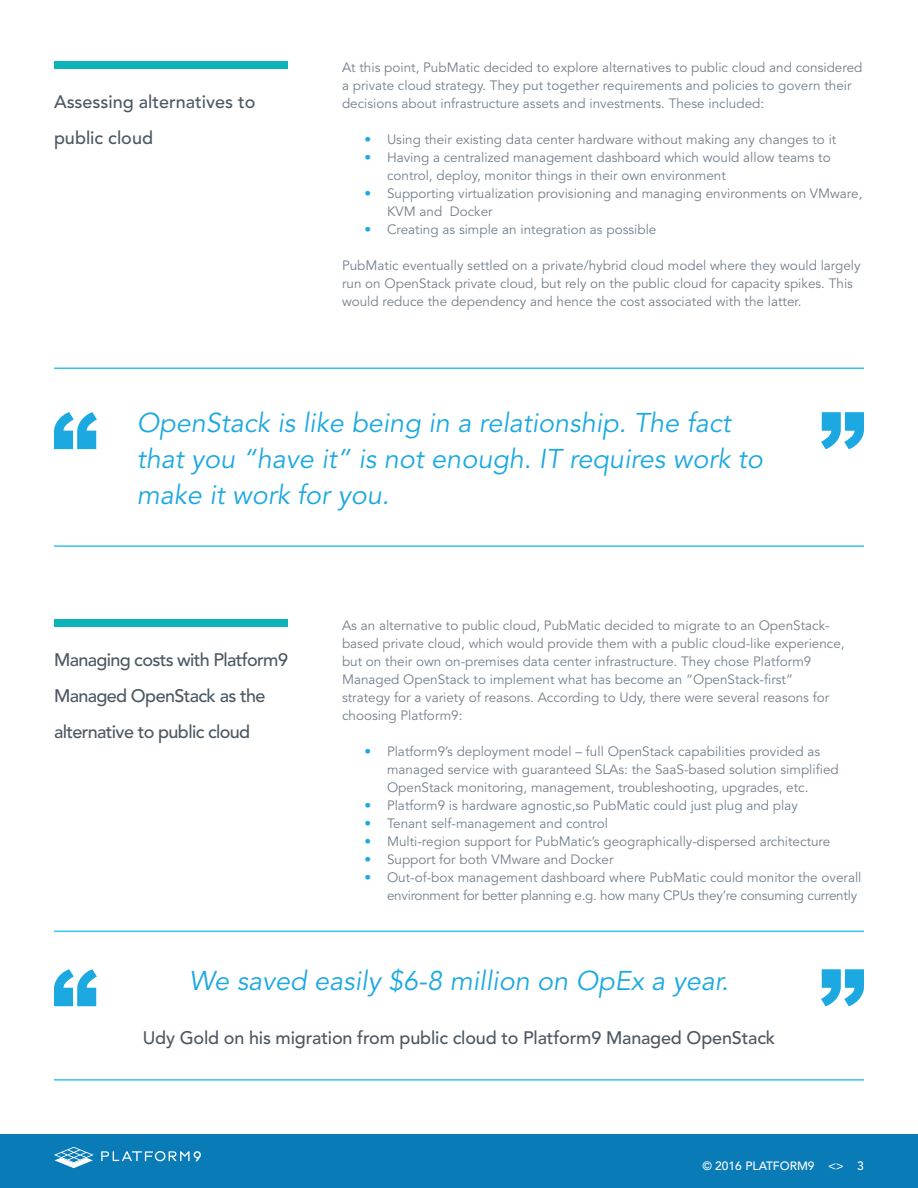
<style>
.page{position:relative;width:918px;height:1188px;background:#fff}
.page>*{position:absolute;margin:0;border:0;box-sizing:border-box;transform-origin:0 0}
.t1{font:italic 27px/36px "Avenir LT Std";color:#1ca9e1}
.t2{font:500 18px/36px "Avenir LT Std";letter-spacing:-.01em;color:#4c5862}
.t3{font:500 18px/36px "Avenir LT Std";letter-spacing:-.035em;color:#4c5862}
.t4{font:13.5px/18px "Avenir LT Std";color:#74808c}
.t5{font:13.5px/18px "Avenir LT Std";letter-spacing:-.02em;color:#74808c}
.t6{font:500 12px "Avenir LT Std";color:#fff}
.s1{color:#1ca9e1}
</style>
<div class="page">
<div style="left:0;top:1134px;width:918px;height:54px;background:#097bb7"></div>
<svg style="left:54px;top:1147px;width:40px;height:21px"></svg>
<svg style="left:101px;top:1151px;width:100px;height:10px"></svg>
<div style="left:54px;top:62px;width:234px;height:7px;background:#0eb2b9"></div>
<div style="left:54px;top:620px;width:234px;height:7px;background:#0eb2b9"></div>
<hr style="left:54px;top:368px;width:810px;height:1px;background:#33c4f2">
<hr style="left:54px;top:931px;width:810px;height:1px;background:#33c4f2">
<hr style="left:54px;top:545px;width:810px;height:2px;background:#33c4f2">
<hr style="left:54px;top:1079px;width:810px;height:2px;background:#33c4f2">
<svg style="left:54px;top:412px;width:43px;height:37px"></svg>
<svg style="left:54px;top:969px;width:43px;height:37px"></svg>
<svg style="left:821px;top:412px;width:43px;height:37px"></svg>
<svg style="left:821px;top:969px;width:43px;height:37px"></svg>
<h2 class="t2" style="left:54px;top:84px;width:203px">Assessing alternatives to public cloud</h2>
<p class="t4" style="left:342px;top:59px;width:522px">At this point, PubMatic decided to explore alternatives to public cloud and considered a private cloud strategy. They put together requirements and policies to govern their decisions about infrastructure assets and investments. These included:</p>
<p class="t4" style="left:365px;top:131px;width:473px"><span class="s1">•</span> Using their existing data center hardware without making any changes to it</p>
<p class="t4" style="left:387px;top:149px;width:445px;text-indent:-23px"><span class="s1">•</span> Having a centralized management dashboard which would allow teams to control, deploy, monitor things in their own environment</p>
<p class="t4" style="left:387px;top:185px;width:477px;text-indent:-23px"><span class="s1">•</span> Supporting virtualization provisioning and managing environments on VMware,<br>KVM and Docker</p>
<p class="t4" style="left:365px;top:221px;width:293px"><span class="s1">•</span> Creating as simple an integration as possible</p>
<p class="t4" style="left:342px;top:257px;width:520px">PubMatic eventually settled on a private/hybrid cloud model where they would largely run on OpenStack private cloud, but rely on the public cloud for capacity spikes. This would reduce the dependency and hence the cost associated with the latter.</p>
<h1 class="t1" style="left:137px;top:405px;width:628px">OpenStack is like being in a relationship. The fact that you “have it” is not enough. IT requires work to make it work for you.</h1>
<h2 class="t3" style="left:54px;top:642px;width:236px">Managing costs with Platform9<br>Managed OpenStack as the alternative to public cloud</h2>
<p class="t4" style="left:342px;top:617px;width:504px">As an alternative to public cloud, PubMatic decided to migrate to an OpenStack&shy;based private cloud, which would provide them with a public cloud-like experience, but on their own on-premises data center infrastructure. They chose Platform9<br>Managed OpenStack to implement what has become an “OpenStack-first” strategy for a variety of reasons. According to Udy, there were several reasons for choosing Platform9:</p>
<p class="t4" style="left:387px;top:743px;width:453px;text-indent:-23px"><span class="s1">•</span> Platform9’s deployment model – full OpenStack capabilities provided as managed service with guaranteed SLAs: the SaaS-based solution simplified<br>OpenStack monitoring, management, troubleshooting, upgrades, etc.</p>
<p class="t4" style="left:365px;top:797px;width:435px"><span class="s1">•</span> Platform9 is hardware agnostic,so PubMatic could just plug and play</p>
<p class="t4" style="left:365px;top:815px;width:245px"><span class="s1">•</span> Tenant self-management and control</p>
<p class="t4" style="left:365px;top:833px;width:467px"><span class="s1">•</span> Multi-region support for PubMatic’s geographically-dispersed architecture</p>
<p class="t4" style="left:365px;top:851px;width:251px"><span class="s1">•</span> Support for both VMware and Docker</p>
<p class="t5" style="left:387px;top:869px;width:476px;text-indent:-23px"><span class="s1">•</span> Out-of-box management dashboard where PubMatic could monitor the overall environment for better planning e.g. how many CPUs they’re consuming currently</p>
<h1 class="t1" style="left:189px;top:963px;width:541px">We saved easily $6-8 million on OpEx a year.</h1>
<h2 class="t2" style="left:143px;top:1020px;width:634px">Udy Gold on his migration from public cloud to Platform9 Managed OpenStack</h2>
<p class="t6" style="left:702px;top:1159px;width:163px">© 2016 PLATFORM9 &lt;&gt; 3</p>
</div>
